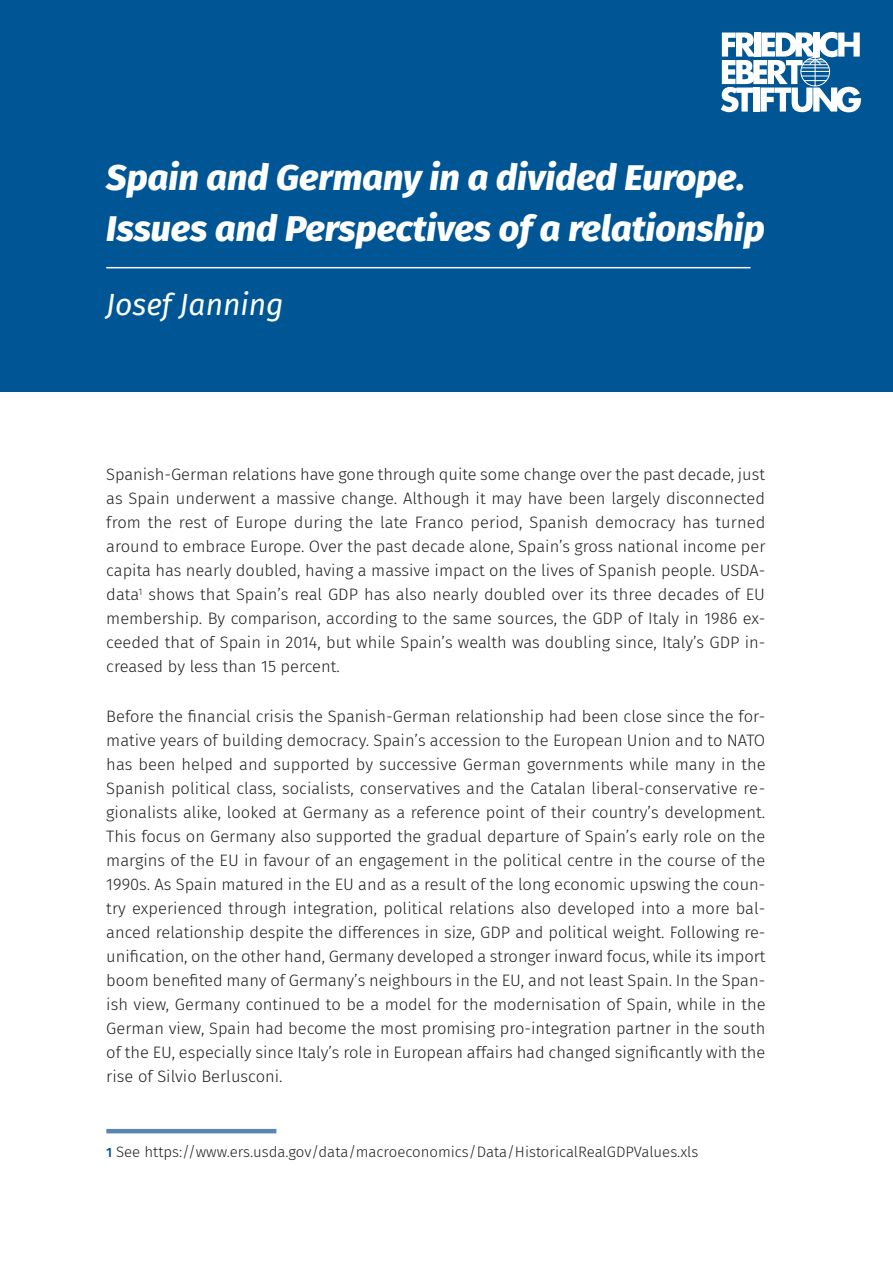
<style>
.page{position:relative;width:893px;height:1263px;background:#fff}
.page>*{position:absolute;margin:0;border:0;box-sizing:border-box;transform-origin:0 0}
.tit{font:italic 800 36px/51px "Fira Sans";color:#fff}
.autor{font:italic 30px "Fira Sans";color:#fff}
.t1{font:300 16.5px/24px "Fira Sans";color:#231f20;text-align:justify}
.t2{font:300 15px "Fira Sans";color:#231f20}
.s1{font-weight:500;font-size:13.5px;color:#005595}
</style>
<div class="page">
<hr style="left:106px;top:1129px;width:170px;height:4px;background:#5c84b7">
<div style="left:0;top:0;width:893px;height:391px;background:#005595"></div>
<hr style="left:106px;top:267px;width:644px;height:1px;background:#fff">
<svg style="left:721px;top:32px;width:140px;height:80px"></svg>
<p class="tit" style="left:106px;top:149px;width:660px">Spain and Germany in a divided Europe.<br>Issues and Perspectives of a relationship</p>
<p class="autor" style="left:106px;top:282px;width:179px">Josef Janning</p>
<p class="t1" style="left:106px;top:462px;width:661px">Spanish-German relations have gone through quite some change over the past decade, just as Spain underwent a massive change. Although it may have been largely disconnected from the rest of Europe during the late Franco period, Spanish democracy has turned around to embrace Europe. Over the past decade alone, Spain’s gross national income per capita has nearly doubled, having a massive impact on the lives of Spanish people. USDA&shy;data<sup>1</sup> shows that Spain’s real GDP has also nearly doubled over its three decades of EU membership. By comparison, according to the same sources, the GDP of Italy in 1986 ex&shy;ceeded that of Spain in 2014, but while Spain’s wealth was doubling since, Italy’s GDP in&shy;creased by less than 15 percent.</p>
<p class="t1" style="left:106px;top:704px;width:661px">Before the financial crisis the Spanish-German relationship had been close since the for&shy;mative years of building democracy. Spain’s accession to the European Union and to NATO has been helped and supported by successive German governments while many in the Spanish political class, socialists, conservatives and the Catalan liberal-conservative re&shy;gionalists alike, looked at Germany as a reference point of their country’s development.<br>This focus on Germany also supported the gradual departure of Spain’s early role on the margins of the EU in favour of an engagement in the political centre in the course of the 1990s. As Spain matured in the EU and as a result of the long economic upswing the coun&shy;try experienced through integration, political relations also developed into a more bal&shy;anced relationship despite the differences in size, GDP and political weight. Following re&shy;unification, on the other hand, Germany developed a stronger inward focus, while its import boom benefited many of Germany’s neighbours in the EU, and not least Spain. In the Span&shy;ish view, Germany continued to be a model for the modernisation of Spain, while in the German view, Spain had become the most promising pro-integration partner in the south of the EU, especially since Italy’s role in European affairs had changed significantly with the rise of Silvio Berlusconi.</p>
<p class="t2" style="left:106px;top:1141px;width:594px"><span class="s1">1</span> See https://www.ers.usda.gov/data/macroeconomics/Data/HistoricalRealGDPValues.xls</p>
</div>
